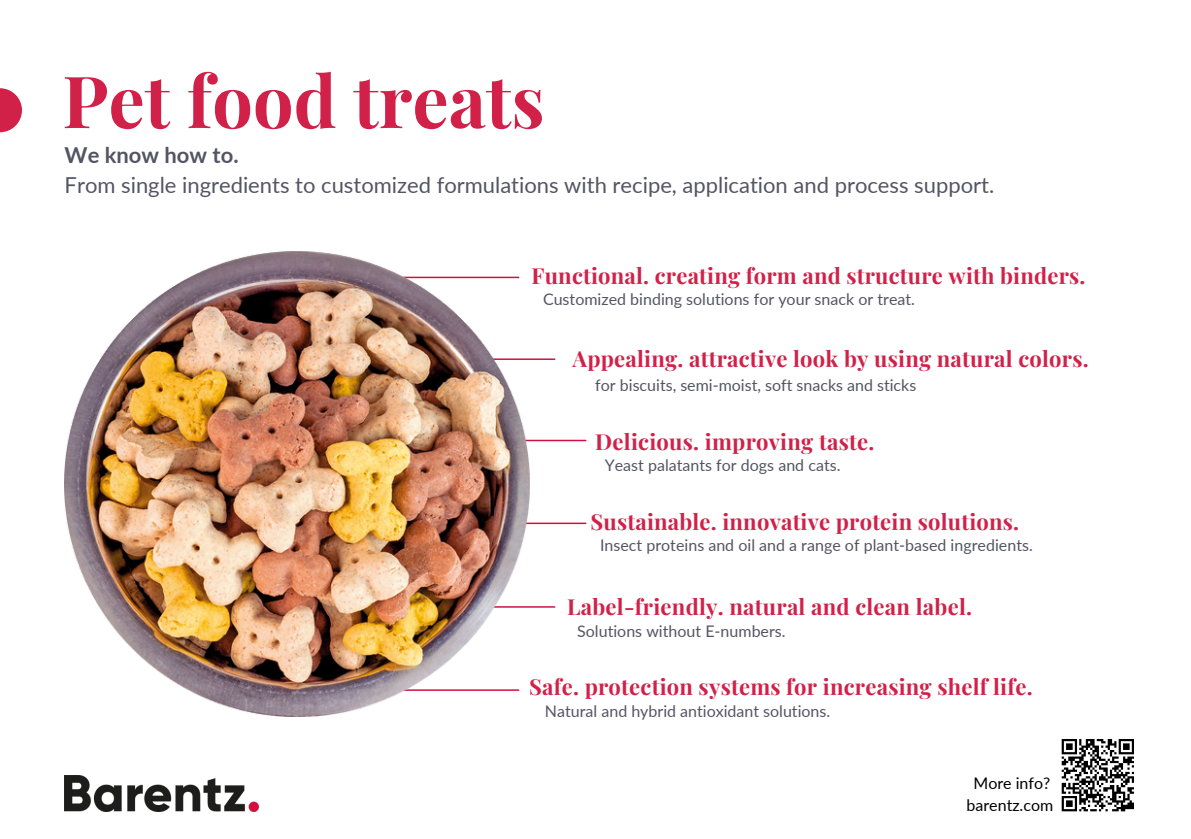
<style>
.page{position:relative;width:1191px;height:839px;background:#fff}
.page>*{position:absolute;margin:0;border:0;box-sizing:border-box;transform-origin:0 0}
.t1{font:700 72px "Playfair Display";color:#d12149}
.t2{font:700 22px "Playfair Display";letter-spacing:.01em;color:#d12149}
.t3{font:22px/30px "Lato";color:#555464}
.t4{font:16px "Lato";color:#555464}
.t5{font:16px "Lato";color:#000}
.s1{font-weight:700}
</style>
<div class="page">
<hr style="left:514px;top:439px;width:72px;height:2px;background:#d11040">
<hr style="left:483px;top:358px;width:72px;height:2px;background:#d11040">
<hr style="left:483px;top:606px;width:72px;height:1px;background:#d11040">
<hr style="left:514px;top:522px;width:72px;height:2px;background:#d11040">
<img style="left:65px;top:775px;width:193px;height:36px">
<svg style="left:0;top:88px;width:22px;height:44px"></svg>
<img style="left:65px;top:251px;width:465px;height:465px">
<svg style="left:1061px;top:739px;width:73px;height:73px"></svg>
<p class="t1" style="left:62px;top:50px;width:484px">Pet food treats</p>
<p class="t3" style="left:65px;top:139px;width:931px"><span class="s1">We know how to.<br></span>From single ingredients to customized formulations with recipe, application and process support.</p>
<h2 class="t2" style="left:532px;top:260px;width:555px">Functional. creating form and structure with binders.</h2>
<p class="t4" style="left:543px;top:289px;width:373px">Customized binding solutions for your snack or treat.</p>
<h2 class="t2" style="left:572px;top:343px;width:518px">Appealing. attractive look by using natural colors.</h2>
<p class="t4" style="left:595px;top:375px;width:323px">for biscuits, semi-moist, soft snacks and sticks</p>
<h2 class="t2" style="left:595px;top:426px;width:281px">Delicious. improving taste.</h2>
<h2 class="t4" style="left:605px;top:455px;width:237px">Yeast palatants for dogs and cats.</h2>
<p class="t2" style="left:590px;top:506px;width:430px">Sustainable. innovative protein solutions.</p>
<p class="t4" style="left:600px;top:535px;width:434px">Insect proteins and oil and a range of plant-based ingredients.</p>
<h2 class="t2" style="left:567px;top:591px;width:406px">Label-friendly. natural and clean label.</h2>
<p class="t4" style="left:577px;top:620px;width:210px">Solutions without E-numbers.</p>
<p class="t2" style="left:529px;top:671px;width:505px">Safe. protection systems for increasing shelf life.</p>
<p class="t4" style="left:545px;top:701px;width:287px">Natural and hybrid antioxidant solutions.</p>
<p class="t5" style="left:974px;top:773px;width:78px">More info?</p>
<p class="t5" style="left:967px;top:794px;width:88px">barentz.com</p>
</div>
